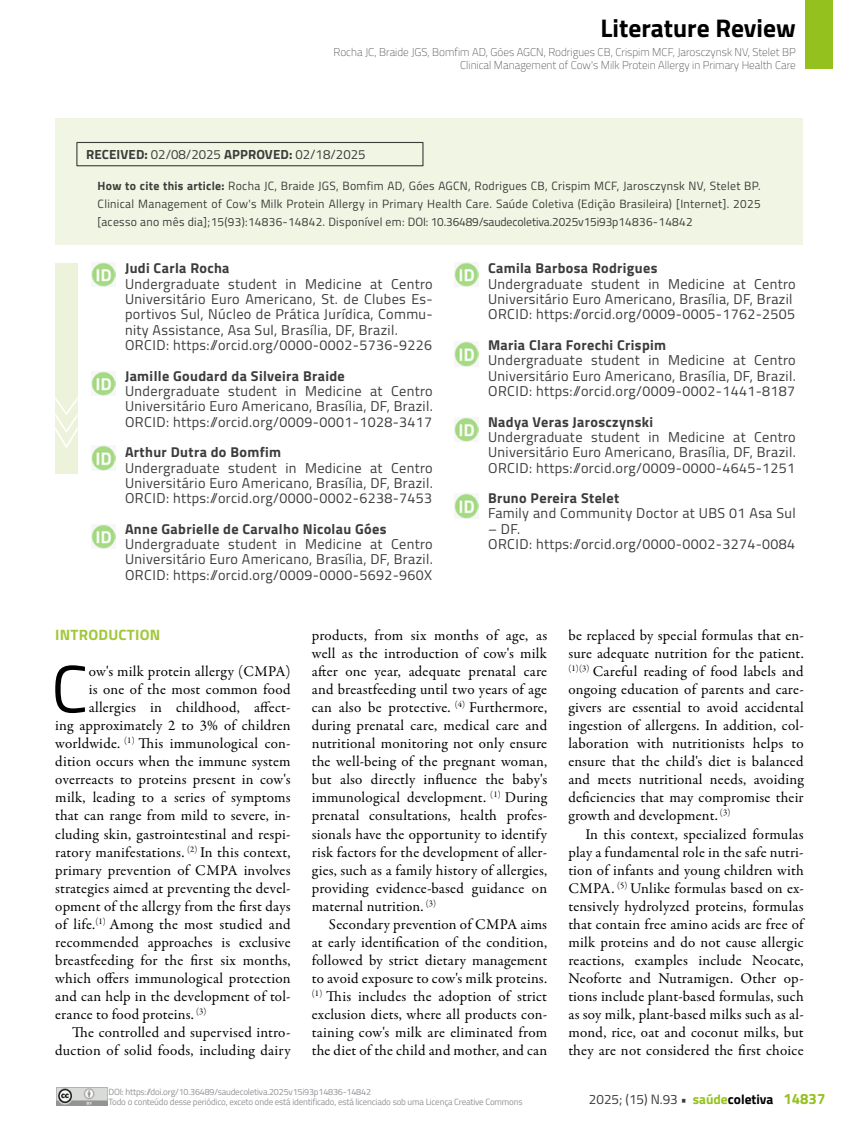
<style>
.page{position:relative;width:859px;height:1132px;background:#fff}
.page>*{position:absolute;margin:0;border:0;box-sizing:border-box;transform-origin:0 0}
.t1{font:67.05px "Titillium";color:#000}
.t2{font:700 25.5px "Titillium";color:#000}
.t3{font:15px/18px "Garamond Premr Pro";letter-spacing:.015em;color:#000;text-align:justify}
.t4{font:700 15px "Titillium";letter-spacing:.015em;color:#a2c73a}
.t5{font:14.25px/15.3px "Titillium";letter-spacing:.025em;color:#3c3c3b;text-align:justify}
.t6{font:700 14.25px "Titillium";letter-spacing:.025em;color:#3c3c3b}
.t7{font:13.5px "Titillium";color:#3c3c3b}
.t8{font:13.2px "Titillium";color:#3c3c3b}
.t9{font:12px/18px "Titillium";letter-spacing:-.01em;color:#3c3c3b;text-align:justify}
.t10{font:100 11.25px/13.5px "Titillium";color:#3c3c3b;text-align:right}
.t11{font:9px/9.4px "Titillium";letter-spacing:-.02em;color:#939398}
.s1{font-weight:700}
.s2{font-weight:700;color:#95c11f}
.s3{font-weight:700;color:#000}
.s4{font-weight:700;font-size:15px;color:#95c11f}
</style>
<div class="page">
<div style="left:805px;top:0;width:27px;height:69px;background:#95c11f"></div>
<img style="left:56px;top:1087px;width:52px;height:18px">
<div style="left:55px;top:118px;width:748px;height:127px;background:#f1f6e4"></div>
<div style="left:76px;top:142px;width:347px;height:24px;border:1px solid #3c3c3b"></div>
<img style="left:92px;top:262px;width:24px;height:25px">
<div style="left:55px;top:263px;width:23px;height:210px;background:#ecf3da"></div>
<svg style="left:55px;top:397px;width:23px;height:51px"></svg>
<img style="left:455px;top:262px;width:24px;height:25px">
<img style="left:92px;top:371px;width:24px;height:24px">
<img style="left:92px;top:446px;width:24px;height:24px">
<img style="left:92px;top:524px;width:24px;height:24px">
<img style="left:455px;top:342px;width:24px;height:24px">
<img style="left:455px;top:417px;width:24px;height:24px">
<img style="left:455px;top:493px;width:24px;height:25px">
<h2 class="t2" style="left:600px;top:8px;width:197px">Literature Review</h2>
<p class="t10" style="left:334px;top:44px;width:464px">Rocha JC, Braide JGS, Bomfim AD, Góes AGCN, Rodrigues CB, Crispim MCF, Jarosczynsk NV, Stelet BP<br>Clinical Management of Cow's Milk Protein Allergy in Primary Health Care</p>
<p class="t8" style="left:86px;top:145px;width:281px"><span class="s1">RECEIVED:</span> 02/08/2025 <span class="s1">APPROVED:</span> 02/18/2025</p>
<p class="t9" style="left:98px;top:176px;width:665px"><span class="s1">How to cite this article:</span> Rocha JC, Braide JGS, Bomfim AD, Góes AGCN, Rodrigues CB, Crispim MCF, Jarosczynsk NV, Stelet BP.<br>Clinical Management of Cow's Milk Protein Allergy in Primary Health Care. Saúde Coletiva (Edição Brasileira) [Internet]. 2025 [acesso ano mês dia];15(93):14836-14842. Disponível em: DOI: 10.36489/saudecoletiva.2025v15i93p14836-14842</p>
<p class="t6" style="left:125px;top:257px;width:106px">Judi Carla Rocha</p>
<p class="t5" style="left:125px;top:275px;width:309px;text-align:left">Undergraduate student in Medicine at Centro Universitário Euro Americano, St. de Clubes Es&shy;portivos Sul, Núcleo de Prática Jurídica, Commu&shy;nity Assistance, Asa Sul, Brasília, DF, Brazil.<br>ORCID: https://orcid.org/0000-0002-5736-9226</p>
<p class="t6" style="left:125px;top:364px;width:221px">Jamille Goudard da Silveira Braide</p>
<p class="t5" style="left:125px;top:382px;width:309px">Undergraduate student in Medicine at Centro Universitário Euro Americano, Brasília, DF, Brazil.<br>ORCID: https://orcid.org/0009-0001-1028-3417</p>
<p class="t6" style="left:125px;top:441px;width:158px">Arthur Dutra do Bomfim</p>
<p class="t5" style="left:125px;top:459px;width:309px">Undergraduate student in Medicine at Centro Universitário Euro Americano, Brasília, DF, Brazil.<br>ORCID: https://orcid.org/0000-0002-6238-7453</p>
<p class="t6" style="left:125px;top:517px;width:263px">Anne Gabrielle de Carvalho Nicolau Góes</p>
<p class="t5" style="left:125px;top:535px;width:309px">Undergraduate student in Medicine at Centro Universitário Euro Americano, Brasília, DF, Brazil.<br>ORCID: https://orcid.org/0009-0000-5692-960X</p>
<p class="t6" style="left:488px;top:257px;width:171px">Camila Barbosa Rodrigues</p>
<p class="t5" style="left:488px;top:275px;width:309px;text-align:left">Undergraduate student in Medicine at Centro<br>Universitário Euro Americano, Brasília, DF, Brazil<br>ORCID: https://orcid.org/0009-0005-1762-2505</p>
<p class="t6" style="left:488px;top:334px;width:180px">Maria Clara Forechi Crispim</p>
<p class="t5" style="left:488px;top:352px;width:309px">Undergraduate student in Medicine at Centro Universitário Euro Americano, Brasília, DF, Brazil.<br>ORCID: https://orcid.org/0009-0002-1441-8187</p>
<p class="t6" style="left:488px;top:410px;width:167px">Nadya Veras Jarosczynski</p>
<p class="t5" style="left:488px;top:428px;width:309px">Undergraduate student in Medicine at Centro Universitário Euro Americano, Brasília, DF, Brazil.<br>ORCID: https://orcid.org/0009-0000-4645-1251</p>
<p class="t6" style="left:488px;top:487px;width:133px">Bruno Pereira Stelet</p>
<p class="t5" style="left:488px;top:505px;width:309px">Family and Community Doctor at UBS 01 Asa Sul</p>
<p class="t5" style="left:488px;top:520px;width:309px">– DF.<br>ORCID: https://orcid.org/0000-0002-3274-0084</p>
<p class="t4" style="left:55px;top:623px;width:107px">INTRODUCTION</p>
<h1 class="t1" style="left:51px;top:639px;width:38px">C</h1>
<p class="t3" style="left:89px;top:662px;width:203px">ow's milk protein allergy (CMPA)</p>
<p class="t3" style="left:89px;top:680px;width:203px">is one of the most common food</p>
<p class="t3" style="left:89px;top:698px;width:203px">allergies in childhood, affect-</p>
<p class="t3" style="left:55px;top:716px;width:237px">ing approximately 2 to 3% of children</p>
<p class="t3" style="left:55px;top:734px;width:237px">worldwide. <sup>(1)</sup> This immunological con-</p>
<p class="t3" style="left:55px;top:752px;width:237px">dition occurs when the immune system</p>
<p class="t3" style="left:55px;top:770px;width:237px">overreacts to proteins present in cow's</p>
<p class="t3" style="left:55px;top:788px;width:237px">milk, leading to a series of symptoms</p>
<p class="t3" style="left:55px;top:806px;width:237px">that can range from mild to severe, in-</p>
<p class="t3" style="left:55px;top:824px;width:237px">cluding skin, gastrointestinal and respi-</p>
<p class="t3" style="left:55px;top:842px;width:237px">ratory manifestations. <sup>(2)</sup> In this context,</p>
<p class="t3" style="left:55px;top:860px;width:237px">primary prevention of CMPA involves</p>
<p class="t3" style="left:55px;top:878px;width:237px">strategies aimed at preventing the devel-</p>
<p class="t3" style="left:55px;top:896px;width:237px">opment of the allergy from the first days</p>
<p class="t3" style="left:55px;top:914px;width:237px">of life.<sup>(1)</sup> Among the most studied and</p>
<p class="t3" style="left:55px;top:932px;width:237px">recommended approaches is exclusive</p>
<p class="t3" style="left:55px;top:950px;width:237px">breastfeeding for the first six months,</p>
<p class="t3" style="left:55px;top:968px;width:237px">which offers immunological protection</p>
<p class="t3" style="left:55px;top:986px;width:237px">and can help in the development of tol-</p>
<p class="t3" style="left:55px;top:1004px;width:153px">erance to food proteins. <sup>(3)</sup></p>
<p class="t3" style="left:72px;top:1022px;width:220px">The controlled and supervised intro-</p>
<p class="t3" style="left:55px;top:1040px;width:237px">duction of solid foods, including dairy</p>
<p class="t3" style="left:312px;top:626px;width:237px">products, from six months of age, as well as the introduction of cow's milk after one year, adequate prenatal care and breastfeeding until two years of age can also be protective. <sup>(4)</sup> Furthermore, during prenatal care, medical care and nutritional monitoring not only ensure the well-being of the pregnant woman, but also directly influence the baby's immunological development. <sup>(1)</sup> During prenatal consultations, health profes&shy;sionals have the opportunity to identify risk factors for the development of aller&shy;gies, such as a family history of allergies, providing evidence-based guidance on maternal nutrition. <sup>(3)</sup></p>
<p class="t3" style="left:312px;top:914px;width:237px;text-indent:17px">Secondary prevention of CMPA aims at early identification of the condition, followed by strict dietary management to avoid exposure to cow's milk proteins. <sup>(1)</sup> This includes the adoption of strict exclusion diets, where all products con&shy;taining cow's milk are eliminated from the diet of the child and mother, and can</p>
<p class="t11" style="left:108px;top:1086px;width:416px">DOI: https://doi.org/10.36489/saudecoletiva.2025v15i93p14836-14842<br>Todo o conteúdo desse periódico, exceto onde está identificado, está licenciado sob uma Licença Creative Commons</p>
<p class="t3" style="left:568px;top:626px;width:237px">be replaced by special formulas that en&shy;sure adequate nutrition for the patient. <sup>(1)(3)</sup> Careful reading of food labels and ongoing education of parents and care&shy;givers are essential to avoid accidental ingestion of allergens. In addition, col&shy;laboration with nutritionists helps to ensure that the child's diet is balanced and meets nutritional needs, avoiding deficiencies that may compromise their growth and development. <sup>(3)</sup></p>
<p class="t3" style="left:568px;top:824px;width:237px;text-indent:17px">In this context, specialized formulas play a fundamental role in the safe nutri&shy;tion of infants and young children with CMPA. <sup>(5)</sup> Unlike formulas based on ex&shy;tensively hydrolyzed proteins, formulas that contain free amino acids are free of milk proteins and do not cause allergic reactions, examples include Neocate, Neoforte and Nutramigen. Other op&shy;tions include plant-based formulas, such as soy milk, plant-based milks such as al&shy;mond, rice, oat and coconut milks, but they are not considered the first choice</p>
<p class="t7" style="left:589px;top:1088px;width:238px">2025; (15) N.93 <span class="s1">•</span> <span class="s2">saúde</span><span class="s3">coletiva</span> <span class="s4">14837</span></p>
</div>
